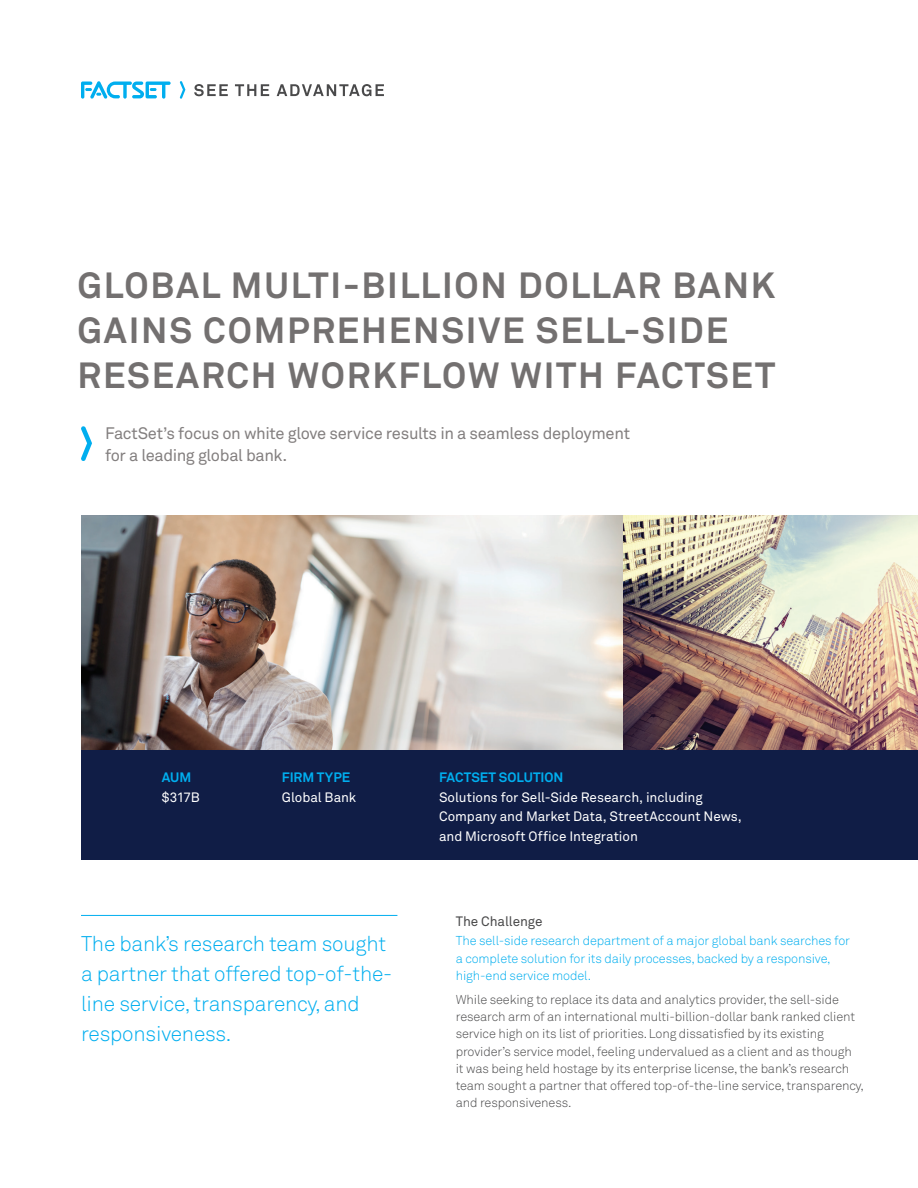
<style>
.page{position:relative;width:918px;height:1188px;background:#fff}
.page>*{position:absolute;margin:0;border:0;box-sizing:border-box;transform-origin:0 0}
.t1{font:700 36px/45px "Akkurat Pro";letter-spacing:.05em;color:#737070}
.t2{font:21px/30px "Akkurat Light Pro";letter-spacing:-.01em;color:#00aeef}
.t3{font:16.5px/21.8px "Akkurat Pro";letter-spacing:-.02em;color:#837f7f}
.t4{font:13.5px/19.5px "Akkurat Pro";letter-spacing:-.005em;color:#fff}
.t5{font:700 13.5px "Akkurat Pro";letter-spacing:-.005em;color:#00aeef}
.t6{font:13.5px "Akkurat Pro";letter-spacing:-.005em;color:#4a4a4b}
.t7{font:12.75px/17.2px "Akkurat Light Pro";letter-spacing:-.01em;color:#4a4a4b}
.t8{font:12.75px/17.2px "Akkurat Light Pro";letter-spacing:-.01em;color:#00aeef}
</style>
<div class="page">
<svg style="left:194px;top:84px;width:34px;height:12px"></svg>
<svg style="left:235px;top:84px;width:34px;height:12px"></svg>
<svg style="left:277px;top:84px;width:107px;height:12px"></svg>
<svg style="left:81px;top:81px;width:90px;height:18px"></svg>
<svg style="left:180px;top:81px;width:5px;height:18px"></svg>
<img style="left:622px;top:515px;width:296px;height:236px">
<img style="left:81px;top:515px;width:541px;height:236px">
<div style="left:81px;top:751px;width:837px;height:109px;background:#101d46"></div>
<hr style="left:81px;top:915px;width:316px;height:1px;background:#00aeef">
<svg style="left:81px;top:426px;width:11px;height:35px"></svg>
<h1 class="t1" style="left:78px;top:263px;width:699px">GLOBAL MULTI-BILLION DOLLAR BANK<br>GAINS COMPREHENSIVE SELL-SIDE<br>RESEARCH WORKFLOW WITH FACTSET</h1>
<p class="t3" style="left:105px;top:423px;width:527px">FactSet’s focus on white glove service results in a seamless deployment for a leading global bank.</p>
<p class="t5" style="left:162px;top:769px;width:31px">AUM</p>
<p class="t4" style="left:162px;top:788px;width:39px">$317B</p>
<p class="t5" style="left:282px;top:769px;width:70px">FIRM TYPE</p>
<p class="t4" style="left:282px;top:788px;width:76px">Global Bank</p>
<h2 class="t2" style="left:81px;top:929px;width:313px">The bank’s research team sought a partner that offered top-of-the&shy;line service, transparency, and responsiveness.</h2>
<p class="t5" style="left:439px;top:769px;width:126px">FACTSET SOLUTION</p>
<p class="t4" style="left:439px;top:788px;width:304px">Solutions for Sell-Side Research, including<br>Company and Market Data, StreetAccount News, and Microsoft Office Integration</p>
<p class="t6" style="left:456px;top:913px;width:88px">The Challenge</p>
<p class="t8" style="left:456px;top:933px;width:396px">The sell-side research department of a major global bank searches for a complete solution for its daily processes, backed by a responsive, high-end service model.</p>
<p class="t7" style="left:456px;top:991px;width:410px">While seeking to replace its data and analytics provider, the sell-side research arm of an international multi-billion-dollar bank ranked client service high on its list of priorities. Long dissatisfied by its existing provider’s service model, feeling undervalued as a client and as though<br>it was being held hostage by its enterprise license, the bank’s research team sought a partner that offered top-of-the-line service, transparency, and responsiveness.</p>
</div>
